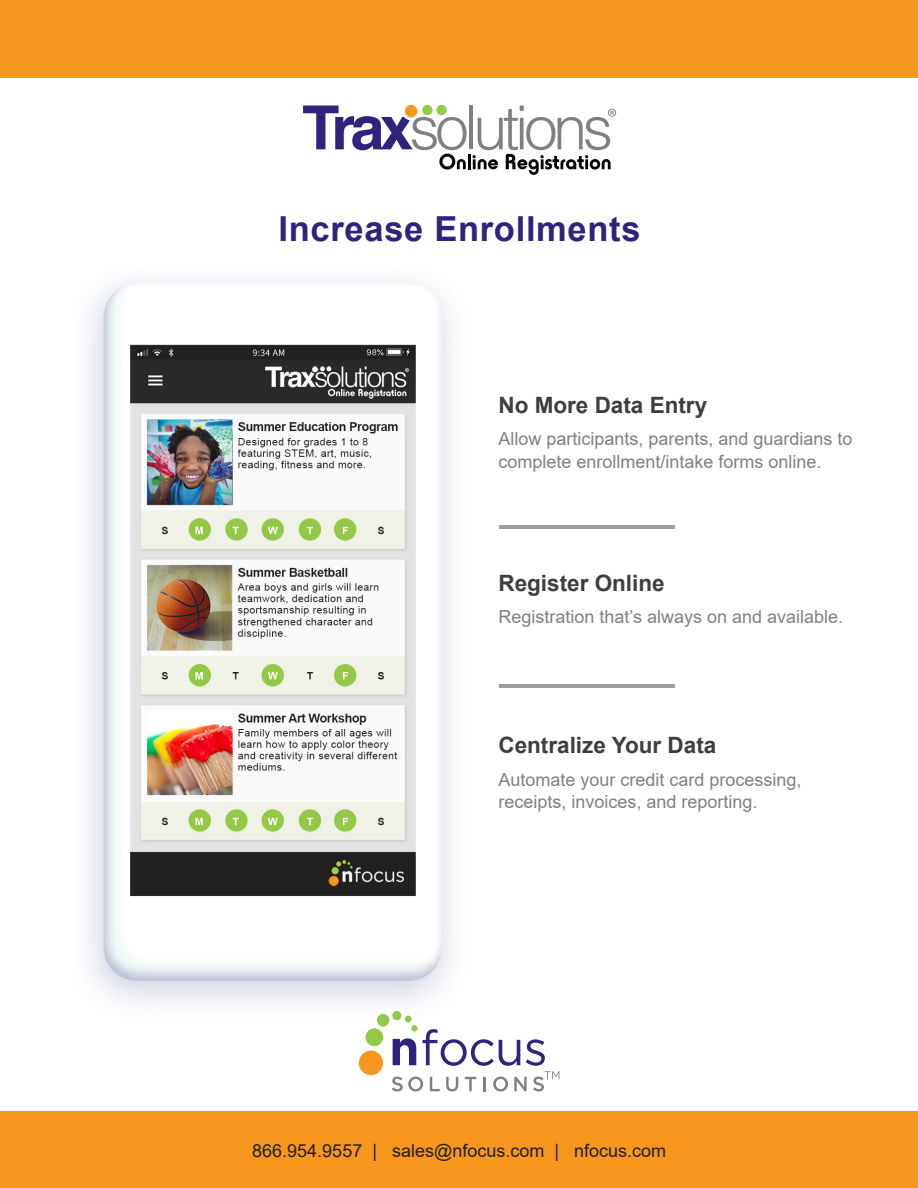
<style>
.page{position:relative;width:918px;height:1188px;background:#fff}
.page>*{position:absolute;margin:0;border:0;box-sizing:border-box;transform-origin:0 0}
.t1{font:700 34.5px "Arial";letter-spacing:.02em;color:#2e247d}
.t2{font:700 22.5px "Arial";color:#3e3e3f}
.t3{font:18px/22.5px "Arial";color:#7e8083}
.t4{font:18px "Arial";color:#231f20}
</style>
<div class="page">
<div style="left:0;top:1111px;width:918px;height:77px;background:#f7971d"></div>
<div style="left:0;top:0;width:918px;height:78px;background:#f7971d"></div>
<hr style="left:469px;top:105px;width:4px;height:44px;background:#7e8083">
<svg style="left:303px;top:106px;width:164px;height:64px"></svg>
<hr style="left:468px;top:154px;width:3px;height:15px;background:#040503">
<svg style="left:473px;top:105px;width:143px;height:70px"></svg>
<img style="left:85px;top:278px;width:367px;height:741px">
<hr style="left:499px;top:525px;width:176px;height:3px;background:#3e3e3f">
<hr style="left:499px;top:684px;width:176px;height:3px;background:#3e3e3f">
<div style="left:366px;top:1028px;width:17px;height:18px;background:#92c947;border-radius:50%"></div>
<div style="left:377px;top:1014px;width:12px;height:12px;background:#92c947;border-radius:50%"></div>
<div style="left:359px;top:1051px;width:24px;height:24px;background:#f7971d;border-radius:50%"></div>
<div style="left:411px;top:1025px;width:7px;height:7px;background:#92c947;border-radius:50%"></div>
<div style="left:392px;top:1011px;width:9px;height:9px;background:#92c947;border-radius:50%"></div>
<div style="left:405px;top:1016px;width:7px;height:6px;background:#92c947;border-radius:50%"></div>
<svg style="left:392px;top:1029px;width:167px;height:63px"></svg>
<p class="t1" style="left:279px;top:204px;width:364px">Increase Enrollments</p>
<p class="t2" style="left:498px;top:389px;width:210px">No More Data Entry</p>
<p class="t3" style="left:498px;top:427px;width:356px">Allow participants, parents, and guardians to complete enrollment/intake forms online.</p>
<p class="t2" style="left:498px;top:567px;width:168px">Register Online</p>
<p class="t3" style="left:498px;top:605px;width:346px">Registration that’s always on and available.</p>
<p class="t2" style="left:498px;top:730px;width:219px">Centralize Your Data</p>
<p class="t3" style="left:498px;top:768px;width:305px">Automate your credit card processing, receipts, invoices, and reporting.</p>
<p class="t4" style="left:252px;top:1139px;width:415px">866.954.9557 | sales@nfocus.com | nfocus.com</p>
</div>
